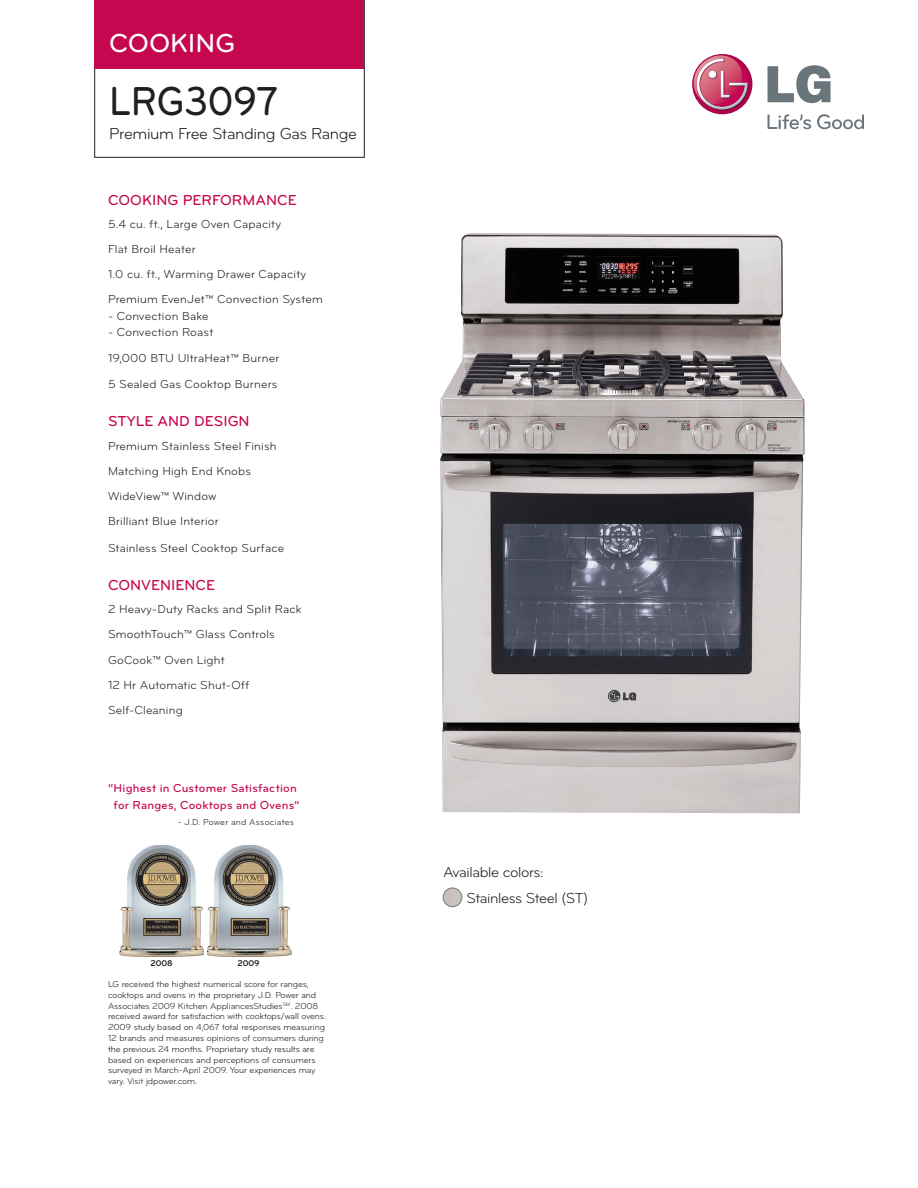
<style>
.page{position:relative;width:918px;height:1188px;background:#fff}
.page>*{position:absolute;margin:0;border:0;box-sizing:border-box;transform-origin:0 0}
.t1{font:500 42px "Bryant LG";letter-spacing:-.01em;color:#231f20;scale:.9 1}
.t2{font:500 27px "Bryant LG";letter-spacing:-.005em;color:#fff}
.t3{font:16.5px "Bryant LG";letter-spacing:-.025em;color:#231f20}
.t4{font:500 15px "Bryant LG";color:#c50750}
.t5{font:15px "Bryant LG";letter-spacing:-.025em;color:#231f20}
.t6{font:12px "Bryant LG";letter-spacing:.015em;color:#231f20}
.t7{font:500 12px/16.5px "Bryant LG";letter-spacing:.015em;color:#c50750;text-align:center}
.t8{font:9px/10.8px "Bryant";letter-spacing:-.01em;color:#231f20}
.t9{font:9px "Bryant LG";letter-spacing:.025em;color:#231f20}
.t10{font:700 8.7px "Bryant LG";letter-spacing:-.01em;color:#231f20}
</style>
<div class="page">
<img style="left:440px;top:233px;width:365px;height:580px">
<div style="left:94px;top:0;width:270px;height:158px;border:1px solid #231f20"></div>
<div style="left:94px;top:0;width:270px;height:68px;background:#c50750"></div>
<img style="left:120px;top:845px;width:84px;height:111px">
<img style="left:207px;top:845px;width:84px;height:111px">
<img style="left:443px;top:888px;width:19px;height:19px;border-radius:9px">
<div style="left:443px;top:888px;width:19px;height:19px;border:1px solid #76787b;border-radius:50%"></div>
<div style="left:692px;top:54px;width:60px;height:60px;background:#ac054b;border-radius:30px"></div>
<svg style="left:692px;top:55px;width:57px;height:56px"></svg>
<svg style="left:768px;top:65px;width:63px;height:38px"></svg>
<svg style="left:768px;top:114px;width:43px;height:15px"></svg>
<svg style="left:817px;top:114px;width:47px;height:15px"></svg>
<p class="t2" style="left:109px;top:27px;width:127px">COOKING</p>
<p class="t1" style="left:109px;top:75px;width:189px">LRG3097</p>
<p class="t3" style="left:109px;top:124px;width:249px">Premium Free Standing Gas Range</p>
<p class="t4" style="left:108px;top:191px;width:190px">COOKING PERFORMANCE</p>
<p class="t6" style="left:108px;top:217px;width:175px">5.4 cu. ft., Large Oven Capacity</p>
<p class="t6" style="left:108px;top:242px;width:89px">Flat Broil Heater</p>
<p class="t6" style="left:108px;top:267px;width:200px">1.0 cu. ft., Warming Drawer Capacity</p>
<p class="t6" style="left:108px;top:292px;width:217px">Premium EvenJet™ Convection System</p>
<p class="t6" style="left:108px;top:309px;width:102px">- Convection Bake</p>
<p class="t6" style="left:108px;top:325px;width:107px">- Convection Roast</p>
<p class="t6" style="left:108px;top:350px;width:173px">19,000 BTU UltraHeat™ Burner</p>
<p class="t6" style="left:108px;top:377px;width:171px">5 Sealed Gas Cooktop Burners</p>
<p class="t4" style="left:108px;top:412px;width:143px">STYLE AND DESIGN</p>
<p class="t6" style="left:108px;top:439px;width:170px">Premium Stainless Steel Finish</p>
<p class="t6" style="left:108px;top:464px;width:145px">Matching High End Knobs</p>
<p class="t6" style="left:108px;top:489px;width:110px">WideView™ Window</p>
<p class="t6" style="left:108px;top:514px;width:112px">Brilliant Blue Interior</p>
<p class="t6" style="left:108px;top:541px;width:178px">Stainless Steel Cooktop Surface</p>
<p class="t4" style="left:108px;top:576px;width:109px">CONVENIENCE</p>
<p class="t6" style="left:108px;top:602px;width:195px">2 Heavy-Duty Racks and Split Rack</p>
<p class="t6" style="left:108px;top:627px;width:168px">SmoothTouch™ Glass Controls</p>
<p class="t6" style="left:108px;top:652px;width:118px">GoCook™ Oven Light</p>
<p class="t6" style="left:108px;top:678px;width:143px">12 Hr Automatic Shut-Off</p>
<p class="t6" style="left:108px;top:703px;width:76px">Self-Cleaning</p>
<p class="t7" style="left:108px;top:780px;width:193px">“Highest in Customer Satisfaction for Ranges, Cooktops and Ovens”</p>
<p class="t9" style="left:178px;top:817px;width:118px">- J.D. Power and Associates</p>
<p class="t10" style="left:151px;top:958px;width:24px">2008</p>
<p class="t10" style="left:237px;top:957px;width:24px">2009</p>
<p class="t8" style="left:108px;top:979px;width:220px">LG received the highest numerical score for ranges, cooktops and ovens in the proprietary J.D. Power and Associates 2009 Kitchen AppliancesStudies<sup>SM</sup>. 2008 received award for satisfaction with cooktops/wall ovens.<br>2009 study based on 4,067 total responses measuring 12 brands and measures opinions of consumers during the previous 24 months. Proprietary study results are based on experiences and perceptions of consumers surveyed in March-April 2009. Your experiences may vary. Visit jdpower.com.</p>
<p class="t5" style="left:443px;top:863px;width:102px">Available colors:</p>
<p class="t5" style="left:466px;top:889px;width:123px">Stainless Steel (ST)</p>
</div>
